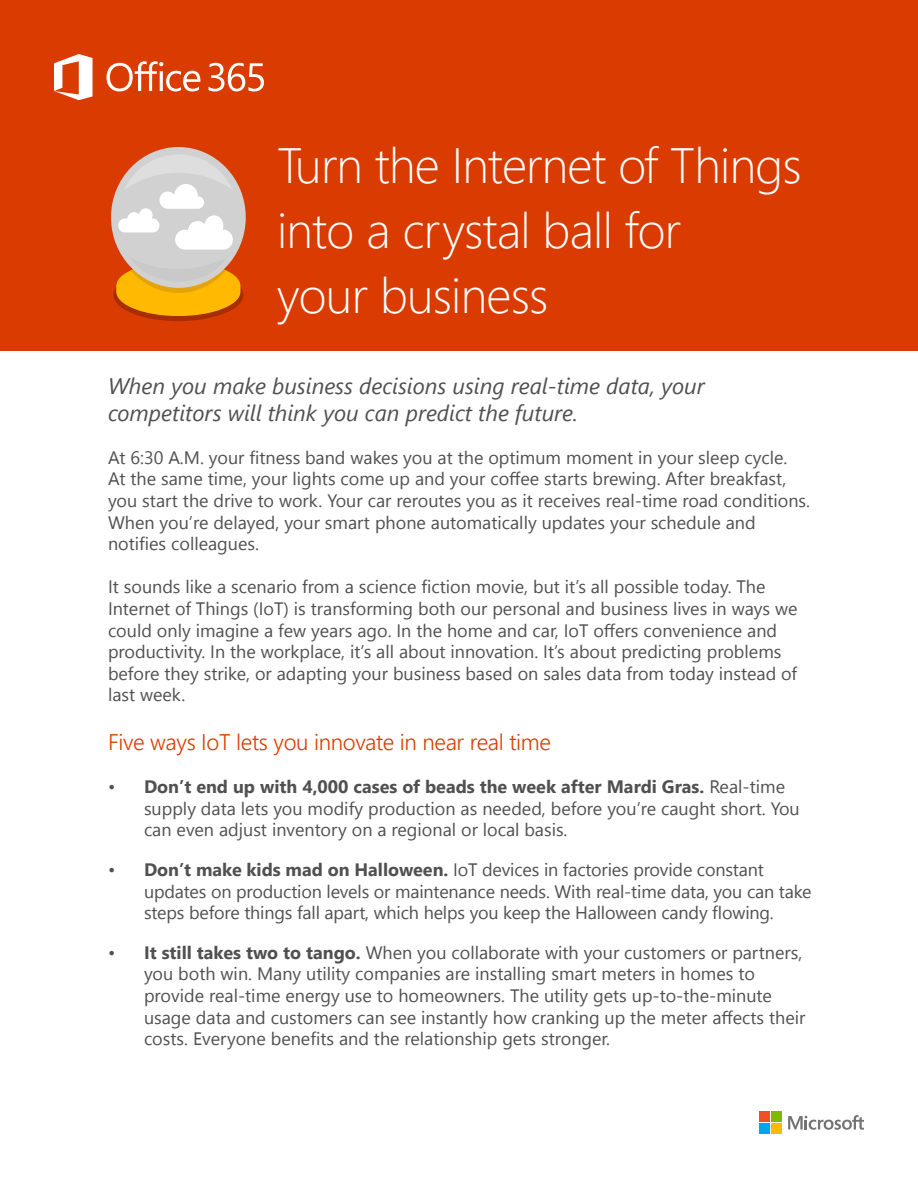
<style>
.page{position:relative;width:918px;height:1188px;background:#fff}
.page>*{position:absolute;margin:0;border:0;box-sizing:border-box;transform-origin:0 0}
.t1{font:300 49.5px/64.8px "Segoe UI";letter-spacing:-.015em;color:#fff}
.subtitle{font:italic 22.5px/27px "Segoe UI";color:#505050}
.t2{font:300 22.5px "Segoe UI";letter-spacing:-.015em;color:#dc3c00}
.body_bullets{font:18px/21.6px "Segoe UI";color:#505050}
.body{font:18px/21.6px "Segoe UI";color:#505050}
.s1{font-weight:700}
</style>
<div class="page">
<div style="left:0;top:0;width:918px;height:351px;background:#d93b00"></div>
<div style="left:111px;top:147px;width:135px;height:141px;background:#d1d1d1;border-radius:50%"></div>
<svg style="left:113px;top:256px;width:130px;height:65px"></svg>
<svg style="left:118px;top:154px;width:115px;height:96px"></svg>
<svg style="left:788px;top:1115px;width:76px;height:15px"></svg>
<div style="left:759px;top:1112px;width:11px;height:10px;background:#f25022"></div>
<div style="left:771px;top:1112px;width:10px;height:10px;background:#7fba00"></div>
<div style="left:759px;top:1123px;width:11px;height:11px;background:#00a4ef"></div>
<div style="left:771px;top:1123px;width:10px;height:11px;background:#ffb900"></div>
<svg style="left:107px;top:61px;width:93px;height:30px"></svg>
<svg style="left:208px;top:63px;width:56px;height:28px"></svg>
<svg style="left:54px;top:54px;width:39px;height:46px"></svg>
<p class="t1" style="left:277px;top:131px;width:526px">Turn the Internet of Things into a crystal ball for<br>your business</p>
<p class="subtitle" style="left:108px;top:371px;width:598px">When you make business decisions using real-time data, your competitors will think you can predict the future.</p>
<p class="body" style="left:108px;top:446px;width:704px">At 6:30 A.M. your fitness band wakes you at the optimum moment in your sleep cycle.<br>At the same time, your lights come up and your coffee starts brewing. After breakfast, you start the drive to work. Your car reroutes you as it receives real-time road conditions.<br>When you’re delayed, your smart phone automatically updates your schedule and notifies colleagues.</p>
<p class="body" style="left:108px;top:576px;width:691px">It sounds like a scenario from a science fiction movie, but it’s all possible today. The Internet of Things (IoT) is transforming both our personal and business lives in ways we could only imagine a few years ago. In the home and car, IoT offers convenience and productivity. In the workplace, it’s all about innovation. It’s about predicting problems before they strike, or adapting your business based on sales data from today instead of last week.</p>
<p class="t2" style="left:108px;top:725px;width:445px">Five ways IoT lets you innovate in near real time</p>
<p class="body_bullets" style="left:144px;top:775px;width:657px;text-indent:-36px">• <span class="s1">Don’t end up with 4,000 cases of beads the week after Mardi Gras.</span> Real-time supply data lets you modify production as needed, before you’re caught short. You can even adjust inventory on a regional or local basis.</p>
<p class="body_bullets" style="left:144px;top:858px;width:669px;text-indent:-36px">• <span class="s1">Don’t make kids mad on Halloween.</span> IoT devices in factories provide constant updates on production levels or maintenance needs. With real-time data, you can take steps before things fall apart, which helps you keep the Halloween candy flowing.</p>
<p class="body_bullets" style="left:144px;top:941px;width:663px;text-indent:-36px">• <span class="s1">It still takes two to tango.</span> When you collaborate with your customers or partners, you both win. Many utility companies are installing smart meters in homes to provide real-time energy use to homeowners. The utility gets up-to-the-minute usage data and customers can see instantly how cranking up the meter affects their costs. Everyone benefits and the relationship gets stronger.</p>
</div>
